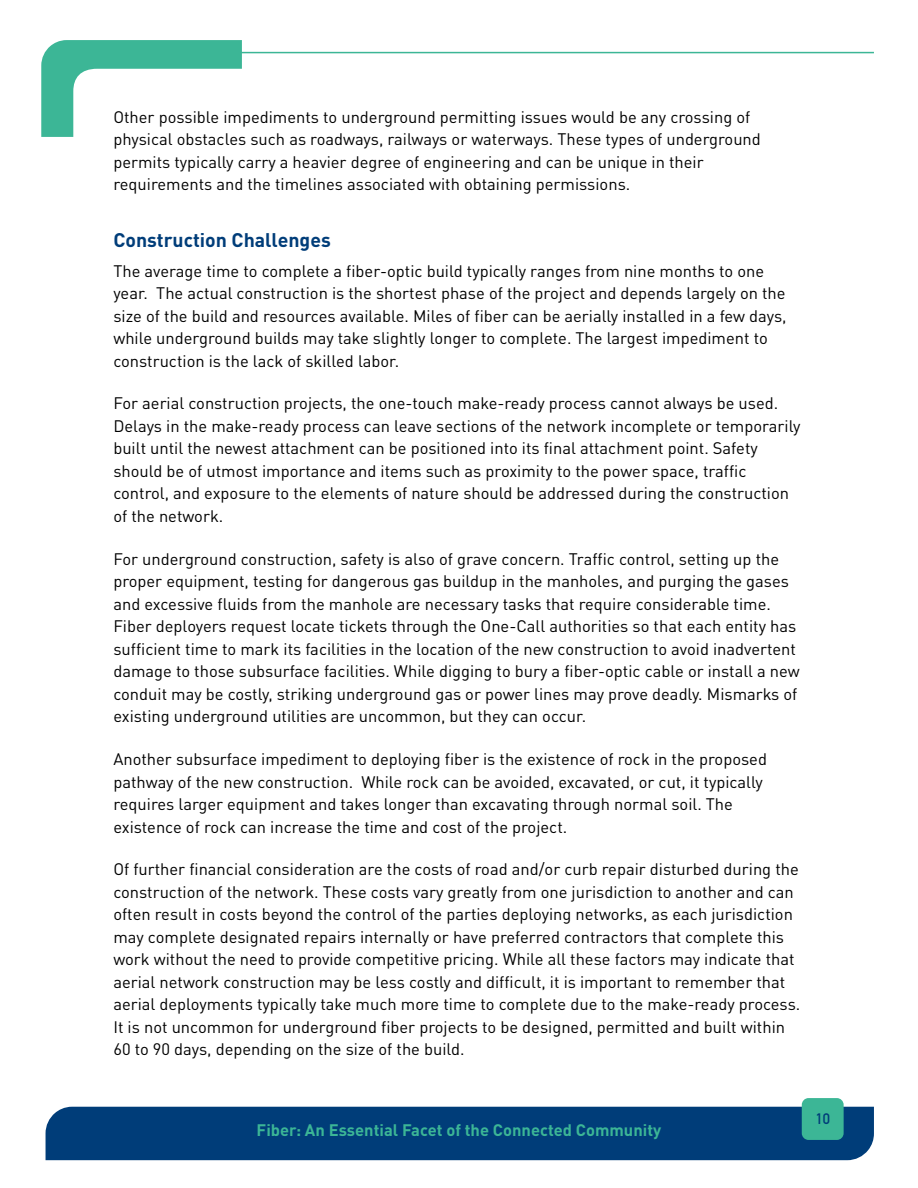
<style>
.page{position:relative;width:918px;height:1188px;background:#fff}
.page>*{position:absolute;margin:0;border:0;box-sizing:border-box;transform-origin:0 0}
.t1{font:700 19.5px "DIN Pro";color:#003d79}
.t2{font:16.5px/22.5px "DIN Pro";color:#000}
.t3{font:700 16.5px "DIN Pro";color:#3cb696}
.t4{font:700 15px "DIN Alternate";color:#003d79}
</style>
<div class="page">
<div style="left:46px;top:1107px;width:828px;height:53px;background:#003d79"></div>
<hr style="left:200px;top:52px;width:674px;height:1px;background:#3cb696">
<svg style="left:41px;top:40px;width:219px;height:97px"></svg>
<div style="left:802px;top:1098px;width:42px;height:42px;background:#3cb696;border-radius:7px"></div>
<p class="t2" style="left:113px;top:104px;width:649px">Other possible impediments to underground permitting issues would be any crossing of physical obstacles such as roadways, railways or waterways. These types of underground permits typically carry a heavier degree of engineering and can be unique in their requirements and the timelines associated with obtaining permissions.</p>
<p class="t1" style="left:113px;top:224px;width:219px">Construction Challenges</p>
<p class="t2" style="left:113px;top:258px;width:675px">The average time to complete a fiber-optic build typically ranges from nine months to one year. The actual construction is the shortest phase of the project and depends largely on the size of the build and resources available. Miles of fiber can be aerially installed in a few days, while underground builds may take slightly longer to complete. The largest impediment to construction is the lack of skilled labor.</p>
<p class="t2" style="left:113px;top:391px;width:689px">For aerial construction projects, the one-touch make-ready process cannot always be used.<br>Delays in the make-ready process can leave sections of the network incomplete or temporarily built until the newest attachment can be positioned into its final attachment point. Safety should be of utmost importance and items such as proximity to the power space, traffic control, and exposure to the elements of nature should be addressed during the construction of the network.</p>
<p class="t2" style="left:113px;top:546px;width:688px">For underground construction, safety is also of grave concern. Traffic control, setting up the proper equipment, testing for dangerous gas buildup in the manholes, and purging the gases and excessive fluids from the manhole are necessary tasks that require considerable time.<br>Fiber deployers request locate tickets through the One-Call authorities so that each entity has sufficient time to mark its facilities in the location of the new construction to avoid inadvertent damage to those subsurface facilities. While digging to bury a fiber-optic cable or install a new conduit may be costly, striking underground gas or power lines may prove deadly. Mismarks of existing underground utilities are uncommon, but they can occur.</p>
<p class="t2" style="left:113px;top:746px;width:655px">Another subsurface impediment to deploying fiber is the existence of rock in the proposed pathway of the new construction. While rock can be avoided, excavated, or cut, it typically requires larger equipment and takes longer than excavating through normal soil. The existence of rock can increase the time and cost of the project.</p>
<p class="t2" style="left:113px;top:856px;width:689px">Of further financial consideration are the costs of road and/or curb repair disturbed during the construction of the network. These costs vary greatly from one jurisdiction to another and can often result in costs beyond the control of the parties deploying networks, as each jurisdiction may complete designated repairs internally or have preferred contractors that complete this work without the need to provide competitive pricing. While all these factors may indicate that aerial network construction may be less costly and difficult, it is important to remember that aerial deployments typically take much more time to complete due to the make-ready process.<br>It is not uncommon for underground fiber projects to be designed, permitted and built within 60 to 90 days, depending on the size of the build.</p>
<p class="t3" style="left:257px;top:1116px;width:406px">Fiber: An Essential Facet of the Connected Community</p>
<p class="t4" style="left:816px;top:1107px;width:16px">10</p>
</div>
